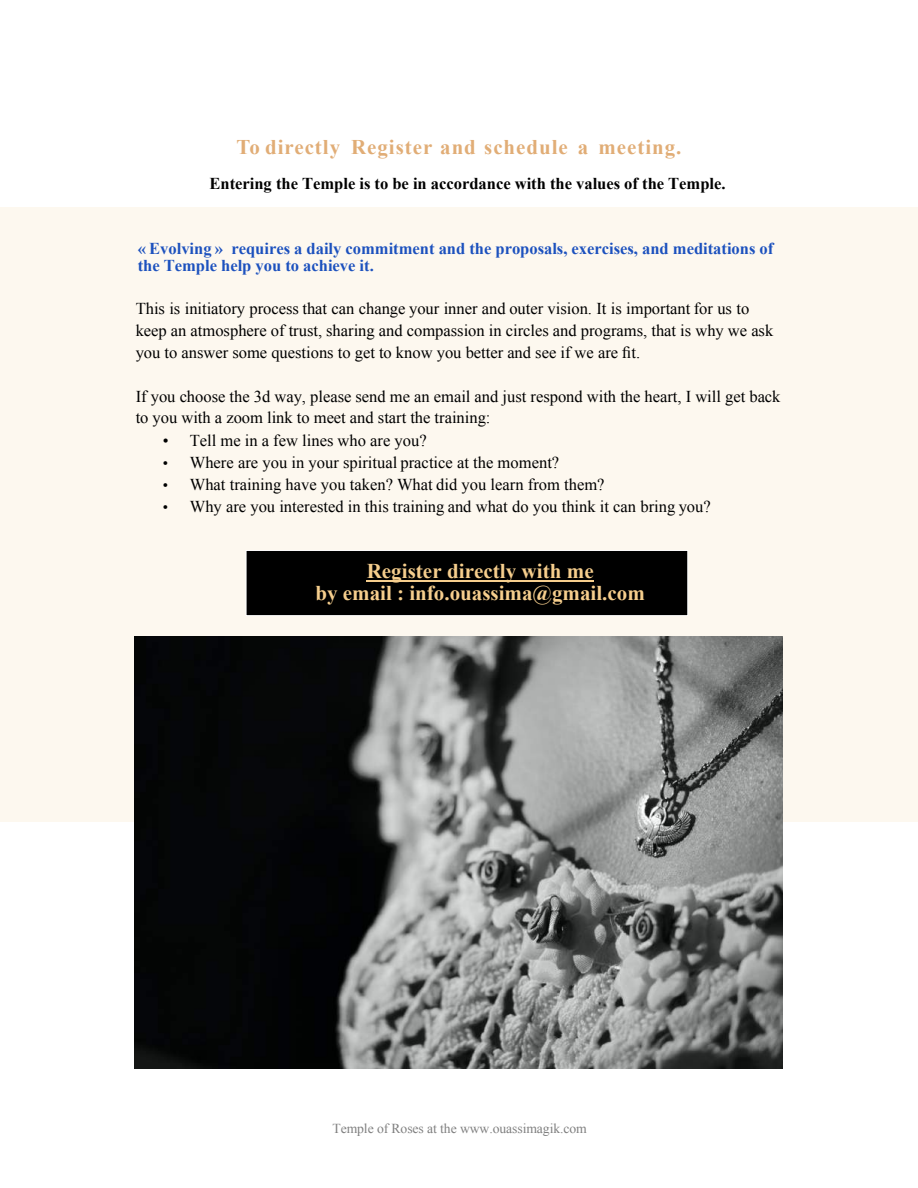
<style>
.page{position:relative;width:918px;height:1188px;background:#fff}
.page>*{position:absolute;margin:0;border:0;box-sizing:border-box;transform-origin:0 0}
.t1{font:700 21px/21.9px "Times New Roman";color:#f6ce8d;text-align:center}
.t2{font:700 20.85px "Times New Roman";letter-spacing:.05em;color:#e1ad76}
.t3{font:16.5px/21.8px "Times New Roman";color:#000}
.t4{font:700 16.5px/16.5px "Times New Roman";color:#1c51be}
.t5{font:700 16.5px "Times New Roman";color:#000}
.t6{font:13.65px "Times New Roman";letter-spacing:-.005em;color:#808080}
.s1{font-size:15.15px}
</style>
<div class="page">
<div style="left:0;top:208px;width:918px;height:614px;background:#fdf8ef"></div>
<img style="left:135px;top:636px;width:648px;height:432px">
<div style="left:246px;top:550px;width:442px;height:66px;background:#000;border:1px solid #fff"></div>
<hr style="left:367px;top:580px;width:227px;height:2px;background:#f6ce8d">
<p class="t2" style="left:237px;top:140px;width:446px">To directly Register and schedule a meeting.</p>
<p class="t5" style="left:210px;top:177px;width:518px">Entering the Temple is to be in accordance with the values of the Temple.</p>
<p class="t4" style="left:138px;top:242px;width:637px">« Evolving » requires a daily commitment and the proposals, exercises, and meditations of the Temple help you to achieve it.</p>
<p class="t3" style="left:136px;top:299px;width:639px">This is initiatory process that can change your inner and outer vision. It is important for us to keep an atmosphere of trust, sharing and compassion in circles and programs, that is why we ask you to answer some questions to get to know you better and see if we are fit.</p>
<p class="t3" style="left:136px;top:387px;width:646px">If you choose the 3d way, please send me an email and just respond with the heart, I will get back to you with a zoom link to meet and start the training:</p>
<p class="t3" style="left:163px;top:432px;width:266px">• Tell me in a few lines who are you?</p>
<p class="t3" style="left:163px;top:454px;width:398px"><span class="s1">•</span> Where are you in your spiritual practice at the moment?</p>
<p class="t3" style="left:163px;top:475px;width:443px"><span class="s1">•</span> What training have you taken? What did you learn from them?</p>
<p class="t3" style="left:163px;top:497px;width:550px"><span class="s1">•</span> Why are you interested in this training and what do you think it can bring you?</p>
<p class="t1" style="left:316px;top:562px;width:331px">Register directly with me<br>by email : info.ouassima@gmail.com</p>
<p class="t6" style="left:332px;top:1123px;width:256px">Temple of Roses at the www.ouassimagik.com</p>
</div>
